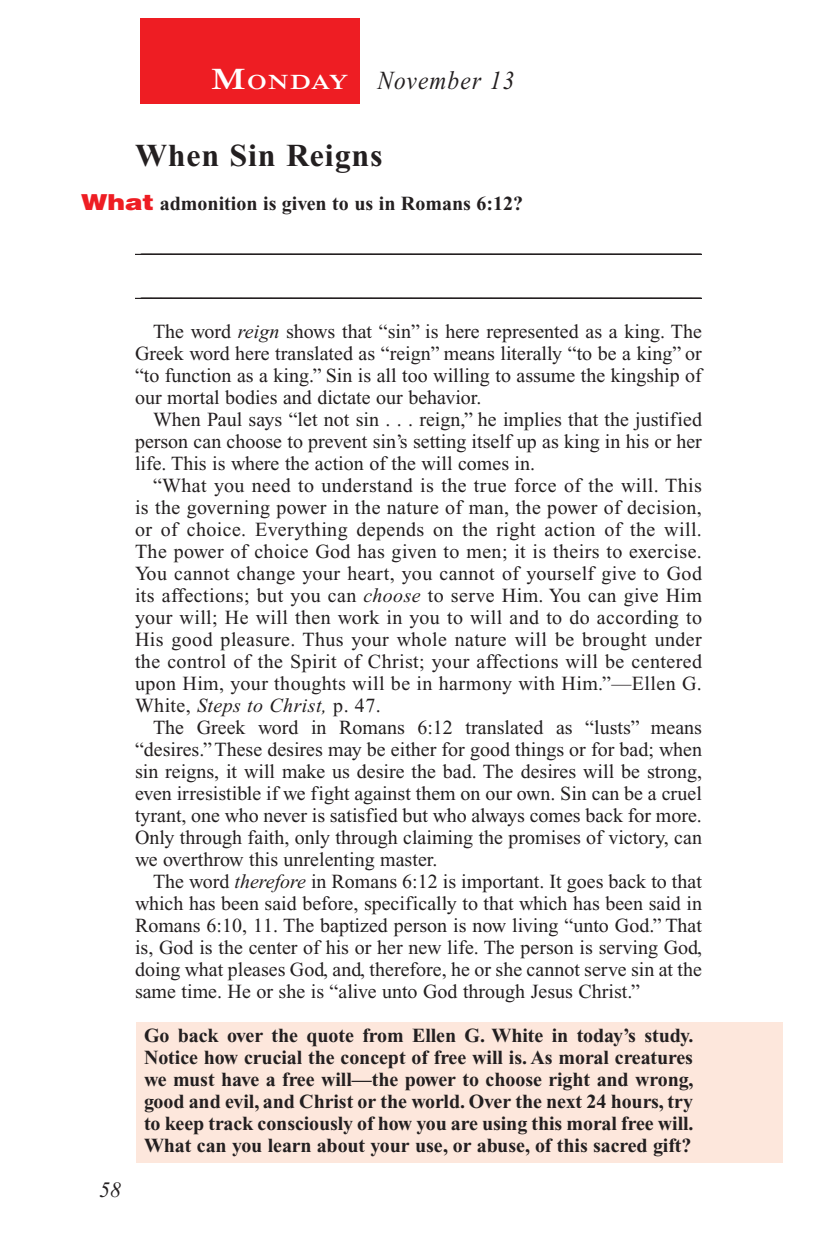
<style>
.page{position:relative;width:819px;height:1260px;background:#fff}
.page>*{position:absolute;margin:0;border:0;box-sizing:border-box;transform-origin:0 0}
.Head{font:700 32px "Times New Roman PS Std";letter-spacing:.025em;color:#231f20}
.Lesson_Dates{font:italic 26px "Times New Roman PS Std";letter-spacing:.05em;color:#231f20;scale:.9 1}
.t1{font:italic 22px "Times New Roman PS Std";color:#231f20}
.Daily_Header{font:600 21px "Times NRMT Std";letter-spacing:.045em;color:#fff;scale:1.1 1}
.Body{font:20px/22px "Times New Roman PS Std";color:#231f20;text-align:justify}
.Body-2{font:20px/22px "Times New Roman PS Std";letter-spacing:.02em;color:#231f20}
.x-screened_box-text{font:700 20px/22px "Times New Roman PS Std";letter-spacing:-.005em;color:#231f20;text-align:justify}
.Blank_Lines{font:20px "Times New Roman PS Std";color:#231f20}
.Question_NO_SB{font:700 20px "Times New Roman PS Std";color:#231f20}
.s1{font-size:30px}
.s2{font-family:"Helvetica LT Std";font-weight:900;font-size:22px;color:#ee1d23}
.s3{font-style:italic}
</style>
<div class="page">
<div style="left:140px;top:18px;width:220px;height:86px;background:#ee1d23"></div>
<div style="left:137px;top:1022px;width:646px;height:141px;background:#fde7dc"></div>
<hr style="left:135px;top:254px;width:567px;height:1px;background:#231f20">
<hr style="left:135px;top:298px;width:567px;height:1px;background:#231f20">
<p class="Daily_Header" style="left:211px;top:70px;width:127px"><span class="s1">M</span>ONDAY</p>
<p class="Lesson_Dates" style="left:378px;top:66px;width:154px">November 13</p>
<p class="Head" style="left:135px;top:138px;width:249px">When Sin Reigns</p>
<p class="Question_NO_SB" style="left:81px;top:193px;width:444px"><span class="s2">What</span> admonition is given to us in Romans 6:12?</p>
<p class="Blank_Lines" style="left:141px;top:235px;width:561px">________________________________________________________</p>
<p class="t1" style="left:99px;top:1178px;width:23px">58</p>
<p class="Blank_Lines" style="left:141px;top:279px;width:561px">________________________________________________________</p>
<p class="Body" style="left:135px;top:321px;width:569px;text-indent:18px">The word <span class="s3">reign</span> shows that “sin” is here represented as a king. The Greek word here translated as “reign” means literally “to be a king” or “to function as a king.” Sin is all too willing to assume the kingship of our mortal bodies and dictate our behavior.</p>
<p class="Body" style="left:135px;top:409px;width:569px;text-indent:18px">When Paul says “let not sin . . . reign,” he implies that the justified person can choose to prevent sin’s setting itself up as king in his or her life. This is where the action of the will comes in.</p>
<p class="Body-2" style="left:135px;top:475px;width:569px;text-indent:18px">“What you need to understand is the true force of the will. This is the governing power in the nature of man, the power of decision, or of choice. Everything depends on the right action of the will.<br>The power of choice God has given to men; it is theirs to exercise.<br>You cannot change your heart, you cannot of yourself give to God its affections; but you can <span class="s3">choose</span> to serve Him. You can give Him your will; He will then work in you to will and to do according to His good pleasure. Thus your whole nature will be brought under the control of the Spirit of Christ; your affections will be centered upon Him, your thoughts will be in harmony with Him.”—Ellen G.<br>White, <span class="s3">Steps to Christ,</span> p. 47.</p>
<p class="Body" style="left:135px;top:717px;width:569px;text-indent:18px">The Greek word in Romans 6:12 translated as “lusts” means “desires.” These desires may be either for good things or for bad; when sin reigns, it will make us desire the bad. The desires will be strong, even irresistible if we fight against them on our own. Sin can be a cruel tyrant, one who never is satisfied but who always comes back for more.<br>Only through faith, only through claiming the promises of victory, can we overthrow this unrelenting master.</p>
<p class="Body" style="left:135px;top:871px;width:569px;text-indent:18px">The word <span class="s3">therefore</span> in Romans 6:12 is important. It goes back to that which has been said before, specifically to that which has been said in Romans 6:10, 11. The baptized person is now living “unto God.” That is, God is the center of his or her new life. The person is serving God, doing what pleases God, and, therefore, he or she cannot serve sin at the same time. He or she is “alive unto God through Jesus Christ.”</p>
<p class="x-screened_box-text" style="left:144px;top:1025px;width:551px">Go back over the quote from Ellen G. White in today’s study.<br>Notice how crucial the concept of free will is. As moral creatures we must have a free will—the power to choose right and wrong, good and evil, and Christ or the world. Over the next 24 hours, try to keep track consciously of how you are using this moral free will.<br>What can you learn about your use, or abuse, of this sacred gift?</p>
</div>
